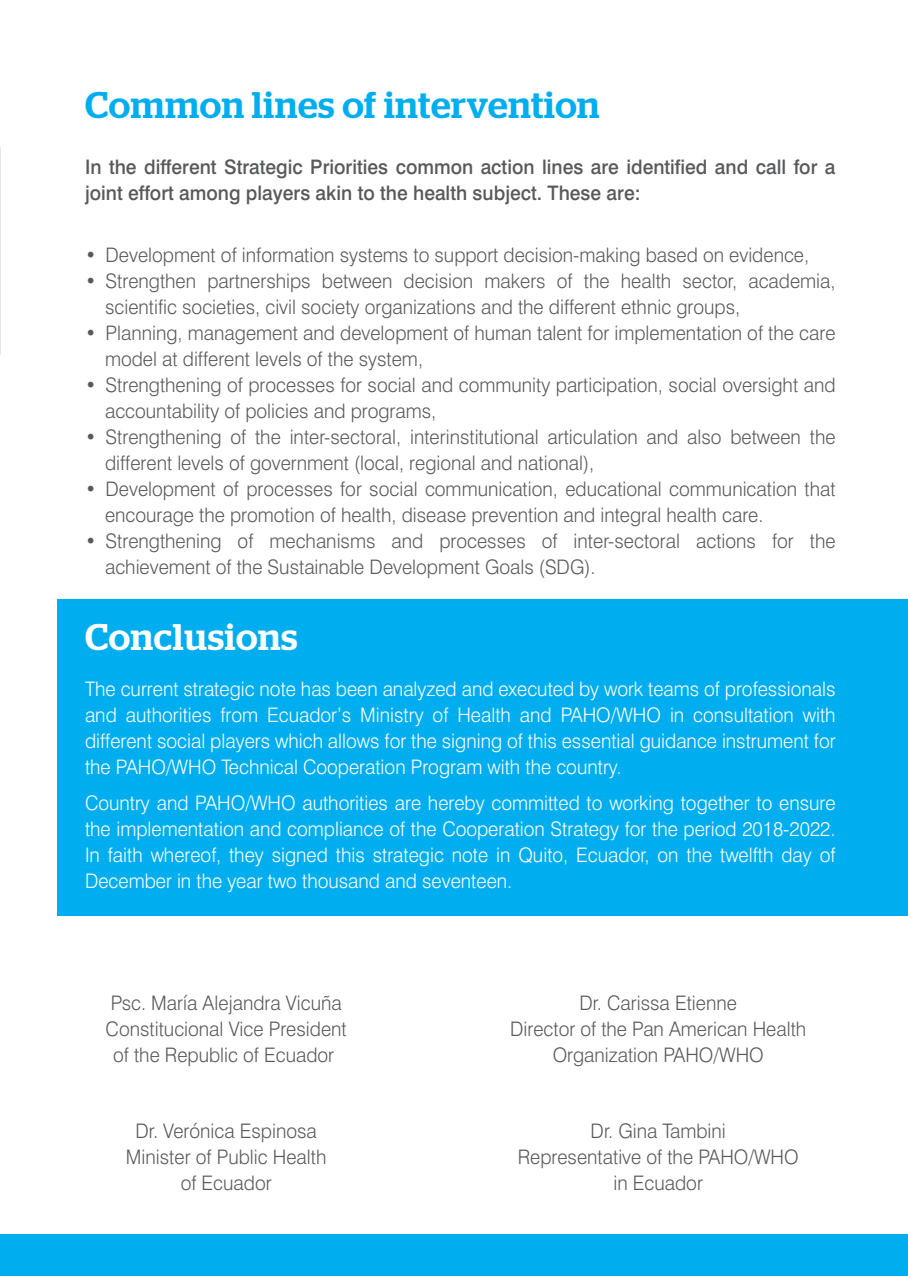
<style>
.page{position:relative;width:908px;height:1276px;background:#fff}
.page>*{position:absolute;margin:0;border:0;box-sizing:border-box;transform-origin:0 0}
.t1{font:500 37px "Stag";letter-spacing:.015em;color:#00aeef}
.t2{font:500 37px "Stag";letter-spacing:.015em;color:#fff}
.t3{font:300 20px/26px "Swiss 721 BT";color:#58595b;scale:.96 1}
.t4{font:300 20px/26px "Swiss 721 BT";color:#fff;text-align:justify;scale:.96 1}
.t5{font:500 20px/26px "Swiss 721 BT";color:#58595b;scale:.96 1}
</style>
<div class="page">
<div style="left:58px;top:599px;width:849px;height:316px;background:#00aeef"></div>
<hr style="left:0;top:147px;width:1px;height:208px;background:#e7e5e5">
<div style="left:0;top:1234px;width:907px;height:42px;background:#00aeef"></div>
<h1 class="t1" style="left:85px;top:83px;width:516px">Common lines of intervention</h1>
<p class="t5" style="left:85px;top:153px;width:783px">In the different Strategic Priorities common action lines are identified and call for a joint effort among players akin to the health subject. These are:</p>
<p class="t3" style="left:85px;top:241px;width:755px">• Development of information systems to support decision-making based on evidence,</p>
<p class="t3" style="left:105px;top:267px;width:762px;text-indent:-20px">• Strengthen partnerships between decision makers of the health sector, academia, scientific societies, civil society organizations and the different ethnic groups,</p>
<p class="t3" style="left:105px;top:319px;width:762px;text-indent:-20px">• Planning, management and development of human talent for implementation of the care model at different levels of the system,</p>
<p class="t3" style="left:105px;top:371px;width:762px;text-indent:-20px">• Strengthening of processes for social and community participation, social oversight and accountability of policies and programs,</p>
<p class="t3" style="left:105px;top:423px;width:762px;text-indent:-20px">• Strengthening of the inter-sectoral, interinstitutional articulation and also between the different levels of government (local, regional and national),</p>
<p class="t3" style="left:105px;top:475px;width:762px;text-indent:-20px">• Development of processes for social communication, educational communication that encourage the promotion of health, disease prevention and integral health care.</p>
<p class="t3" style="left:105px;top:527px;width:762px;text-indent:-20px">• Strengthening of mechanisms and processes of inter-sectoral actions for the achievement of the Sustainable Development Goals (SDG).</p>
<h1 class="t2" style="left:85px;top:615px;width:214px">Conclusions</h1>
<p class="t4" style="left:85px;top:675px;width:783px">The current strategic note has been analyzed and executed by work teams of professionals and authorities from Ecuador’s Ministry of Health and PAHO/WHO in consultation with different social players which allows for the signing of this essential guidance instrument for the PAHO/WHO Technical Cooperation Program with the country.</p>
<p class="t4" style="left:85px;top:789px;width:783px">Country and PAHO/WHO authorities are hereby committed to working together to ensure the implementation and compliance of the Cooperation Strategy for the period 2018-2022.<br>In faith whereof, they signed this strategic note in Quito, Ecuador, on the twelfth day of December in the year two thousand and seventeen.</p>
<p class="t3" style="left:106px;top:990px;width:252px;text-align:center">Psc. María Alejandra Vicuña<br>Constitucional Vice President of the Republic of Ecuador</p>
<p class="t3" style="left:510px;top:990px;width:310px;text-align:center">Dr. Carissa Etienne<br>Director of the Pan American Health<br>Organization PAHO/WHO</p>
<p class="t3" style="left:126px;top:1118px;width:210px;text-align:center">Dr. Verónica Espinosa<br>Minister of Public Health of Ecuador</p>
<p class="t3" style="left:517px;top:1118px;width:294px;text-align:center">Dr. Gina Tambini<br>Representative of the PAHO/WHO in Ecuador</p>
</div>
